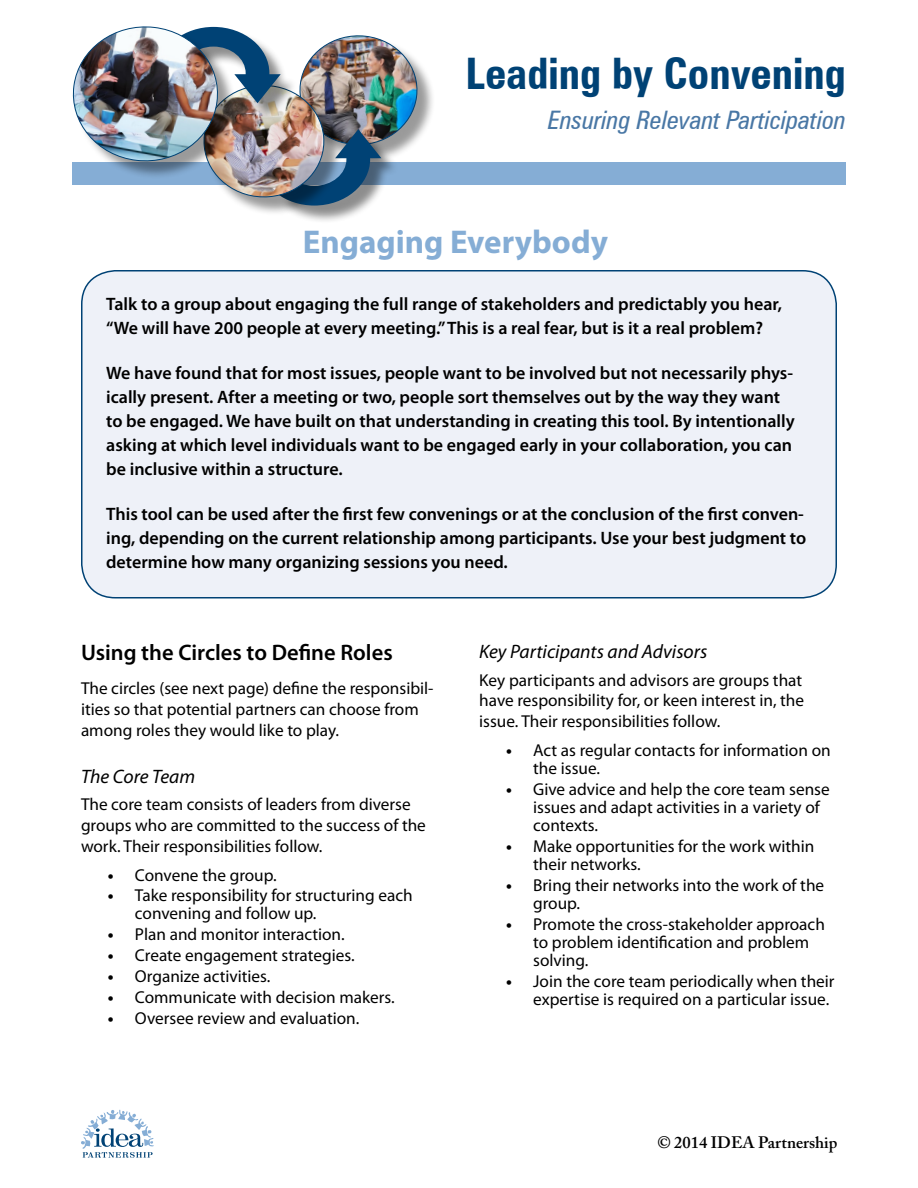
<style>
.page{position:relative;width:918px;height:1188px;background:#fff}
.page>*{position:absolute;margin:0;border:0;box-sizing:border-box;transform-origin:0 0}
.t1{font:700 condensed 43.5px "Zurich BT";color:#004275}
.t2{font:700 33px "Myriad Pro";color:#85add5}
.t3{font:italic condensed 25.5px "Zurich BT";color:#4977a5}
.t4{font:600 22.5px "Myriad Pro";color:#000}
.t5{font:italic 19.5px "Myriad Pro";color:#000}
.t6{font:600 18px/24px "Myriad Pro";color:#000}
.t7{font:17.25px/18px "Myriad Pro";color:#000}
.t8{font:600 16.5px "Adobe Caslon Pro";color:#000}
.s1{font-weight:700}
</style>
<div class="page">
<svg style="left:81px;top:1110px;width:73px;height:48px"></svg>
<div style="left:82px;top:271px;width:754px;height:327px;background:#eef1f8;border-radius:34px"></div>
<div style="left:81px;top:270px;width:756px;height:328px;border:2px solid #004275;border-radius:34px"></div>
<div style="left:72px;top:163px;width:774px;height:22px;background:#85add5"></div>
<div style="left:302px;top:38px;width:134px;height:125px;background:#000;opacity:.4"></div>
<div style="left:280px;top:133px;width:119px;height:91px;background:#000;opacity:.45"></div>
<div style="left:206px;top:88px;width:137px;height:128px;background:#000;opacity:.4"></div>
<img style="left:72px;top:26px;width:352px;height:180px">
<h1 class="t1" style="left:466px;top:47px;width:382px">Leading by Convening</h1>
<h3 class="t3" style="left:548px;top:105px;width:299px">Ensuring Relevant Participation</h3>
<h2 class="t2" style="left:303px;top:221px;width:307px">Engaging Everybody</h2>
<p class="t6" style="left:106px;top:292px;width:677px">Talk to a group about engaging the full range of stakeholders and predictably you hear, “We will have 200 people at every meeting.” This is a real fear, but is it a real problem?</p>
<p class="t6" style="left:106px;top:361px;width:690px">We have found that for most issues, people want to be involved but not necessarily phys&shy;ically present. After a meeting or two, people sort themselves out by the way they want to be engaged. We have built on that understanding in creating this tool. By intentionally asking at which level individuals want to be engaged early in your collaboration, you can be inclusive within a structure.</p>
<p class="t6" style="left:106px;top:502px;width:702px">This tool can be used after the first few convenings or at the conclusion of the first conven&shy;ing, depending on the current relationship among participants. Use your best judgment to determine how many organizing sessions you need.</p>
<h3 class="t4" style="left:81px;top:639px;width:313px">Using the Circles to Define Roles</h3>
<p class="t7" style="left:81px;top:678px;width:354px;line-height:21px">The circles (see next page) define the responsibil&shy;ities so that potential partners can choose from among roles they would like to play.</p>
<p class="t5" style="left:81px;top:764px;width:116px">The Core Team</p>
<p class="t7" style="left:81px;top:793px;width:346px;line-height:21px">The core team consists of leaders from diverse groups who are committed to the success of the work. Their responsibilities follow.</p>
<p class="t7" style="left:108px;top:865px;width:170px"><span class="s1">•</span> Convene the group.</p>
<p class="t7" style="left:135px;top:886px;width:279px;text-indent:-27px"><span class="s1">•</span> Take responsibility for structuring each convening and follow up.</p>
<p class="t7" style="left:108px;top:925px;width:238px"><span class="s1">•</span> Plan and monitor interaction.</p>
<p class="t7" style="left:108px;top:946px;width:248px"><span class="s1">•</span> Create engagement strategies.</p>
<p class="t7" style="left:108px;top:967px;width:164px"><span class="s1">•</span> Organize activities.</p>
<p class="t7" style="left:108px;top:988px;width:288px"><span class="s1">•</span> Communicate with decision makers.</p>
<p class="t7" style="left:108px;top:1009px;width:253px"><span class="s1">•</span> Oversee review and evaluation.</p>
<p class="t5" style="left:479px;top:640px;width:230px">Key Participants and Advisors</p>
<p class="t7" style="left:479px;top:669px;width:326px;line-height:21px;text-align:justify">Key participants and advisors are groups that have responsibility for, or keen interest in, the issue. Their responsibilities follow.</p>
<p class="t7" style="left:533px;top:741px;width:299px;text-indent:-27px"><span class="s1">•</span> Act as regular contacts for information on the issue.</p>
<p class="t7" style="left:533px;top:780px;width:298px;text-indent:-27px"><span class="s1">•</span> Give advice and help the core team sense issues and adapt activities in a variety of contexts.</p>
<p class="t7" style="left:533px;top:837px;width:283px;text-indent:-27px"><span class="s1">•</span> Make opportunities for the work within their networks.</p>
<p class="t7" style="left:533px;top:876px;width:292px;text-indent:-27px"><span class="s1">•</span> Bring their networks into the work of the group.</p>
<p class="t7" style="left:533px;top:915px;width:293px;text-indent:-27px"><span class="s1">•</span> Promote the cross-stakeholder approach to problem identification and problem solving.</p>
<p class="t7" style="left:533px;top:972px;width:303px;text-indent:-27px"><span class="s1">•</span> Join the core team periodically when their expertise is required on a particular issue.</p>
<p class="t8" style="left:657px;top:1132px;width:182px">© 2014 IDEA Partnership</p>
</div>
